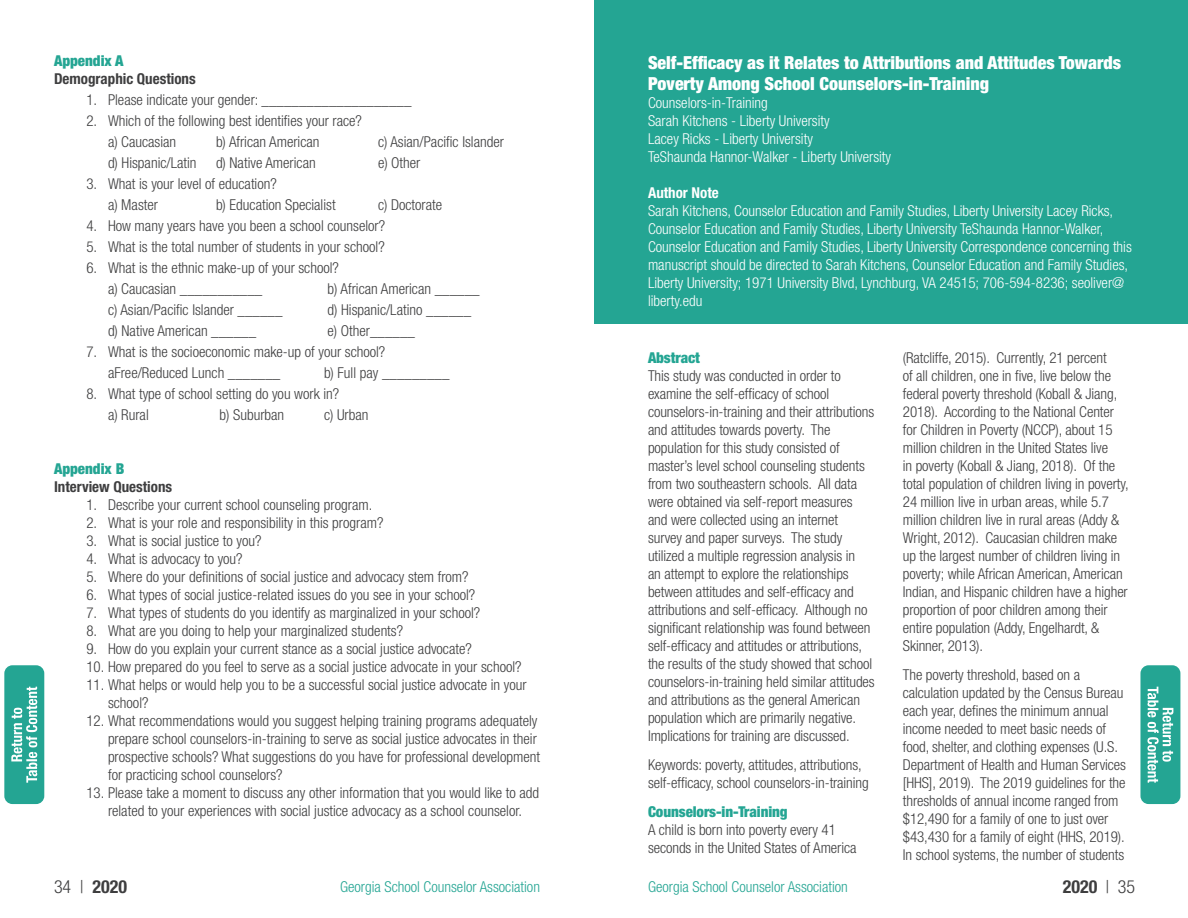
<style>
.page{position:relative;width:1188px;height:918px;background:#fff}
.page>*{position:absolute;margin:0;border:0;box-sizing:border-box;transform-origin:0 0}
.t1{font:900 condensed 18px/21.6px "Helvetica Neue";color:#fff}
.t2{font:700 condensed 18px "Helvetica Neue";color:#3e3e3f}
.t3{font:300 condensed 15px/18px "Helvetica Neue";letter-spacing:-.005em;color:#3e3e3f}
.t4{font:300 condensed 15px/18px "Helvetica Neue";color:#fff}
.t5{font:300 condensed 15px "Helvetica Neue";color:#24a593}
.t6{font:900 condensed 15px "Helvetica Neue";letter-spacing:-.005em;color:#24a593}
.t7{font:700 condensed 15px "Helvetica Neue";color:#3e3e3f}
.t8{font:700 condensed 15px "Helvetica Neue";color:#fff}
.s1{font-weight:300}
</style>
<div class="page">
<div style="left:4px;top:665px;width:40px;height:139px;background:#24a593;border-radius:8px"></div>
<svg style="left:11px;top:687px;width:26px;height:96px"></svg>
<div style="left:1140px;top:665px;width:40px;height:139px;background:#24a593;border-radius:8px"></div>
<svg style="left:1147px;top:687px;width:26px;height:96px"></svg>
<div style="left:594px;top:0;width:594px;height:324px;background:#24a593"></div>
<p class="t6" style="left:54px;top:52px;width:71px">Appendix A</p>
<p class="t7" style="left:54px;top:70px;width:143px">Demographic Questions</p>
<p class="t3" style="left:86px;top:91px;width:327px">1. Please indicate your gender: ____________________</p>
<p class="t3" style="left:108px;top:110px;width:255px;line-height:21px;text-indent:-22px">2. Which of the following best identifies your race? a) Caucasian</p>
<p class="t3" style="left:216px;top:133px;width:105px">b) African American</p>
<p class="t3" style="left:378px;top:133px;width:127px">c) Asian/Pacific Islander</p>
<p class="t3" style="left:108px;top:154px;width:90px">d) Hispanic/Latin</p>
<p class="t3" style="left:216px;top:154px;width:101px">d) Native American</p>
<p class="t3" style="left:378px;top:154px;width:44px">e) Other</p>
<p class="t3" style="left:108px;top:173px;width:170px;line-height:21px;text-indent:-22px">3. What is your level of education? a) Master</p>
<p class="t3" style="left:216px;top:196px;width:121px">b) Education Specialist</p>
<p class="t3" style="left:378px;top:196px;width:66px">c) Doctorate</p>
<p class="t3" style="left:86px;top:217px;width:300px">4. How many years have you been a school counselor?</p>
<p class="t3" style="left:86px;top:238px;width:300px">5. What is the total number of students in your school?</p>
<p class="t3" style="left:108px;top:257px;width:232px;line-height:21px;text-indent:-22px">6. What is the ethnic make-up of your school? a) Caucasian ___________</p>
<p class="t3" style="left:328px;top:280px;width:154px">b) African American ______</p>
<p class="t3" style="left:108px;top:301px;width:176px">c) Asian/Pacific Islander ______</p>
<p class="t3" style="left:328px;top:301px;width:145px">d) Hispanic/Latino ______</p>
<p class="t3" style="left:108px;top:322px;width:150px">d) Native American ______</p>
<p class="t3" style="left:328px;top:322px;width:89px">e) Other______</p>
<p class="t3" style="left:108px;top:341px;width:279px;line-height:21px;text-indent:-22px">7. What is the socioeconomic make-up of your school? aFree/Reduced Lunch _______</p>
<p class="t3" style="left:324px;top:364px;width:127px">b) Full pay _________</p>
<p class="t3" style="left:108px;top:383px;width:233px;line-height:21px;text-indent:-22px">8. What type of school setting do you work in? a) Rural</p>
<p class="t3" style="left:220px;top:406px;width:66px">b) Suburban</p>
<p class="t3" style="left:324px;top:406px;width:46px">c) Urban</p>
<p class="t6" style="left:54px;top:460px;width:72px">Appendix B</p>
<p class="t7" style="left:54px;top:478px;width:120px">Interview Questions</p>
<p class="t3" style="left:86px;top:496px;width:287px">1. Describe your current school counseling program.</p>
<p class="t3" style="left:86px;top:514px;width:299px">2. What is your role and responsibility in this program?</p>
<p class="t3" style="left:86px;top:532px;width:177px">3. What is social justice to you?</p>
<p class="t3" style="left:86px;top:550px;width:158px">4. What is advocacy to you?</p>
<p class="t3" style="left:86px;top:568px;width:384px">5. Where do your definitions of social justice and advocacy stem from?</p>
<p class="t3" style="left:86px;top:586px;width:390px">6. What types of social justice-related issues do you see in your school?</p>
<p class="t3" style="left:86px;top:604px;width:395px">7. What types of students do you identify as marginalized in your school?</p>
<p class="t3" style="left:86px;top:622px;width:318px">8. What are you doing to help your marginalized students?</p>
<p class="t3" style="left:86px;top:640px;width:387px">9. How do you explain your current stance as a social justice advocate?</p>
<p class="t3" style="left:86px;top:658px;width:437px">10. How prepared do you feel to serve as a social justice advocate in your school?</p>
<p class="t3" style="left:108px;top:676px;width:420px;text-indent:-22px">11. What helps or would help you to be a successful social justice advocate in your school?</p>
<p class="t3" style="left:108px;top:712px;width:434px;text-indent:-22px">12. What recommendations would you suggest helping training programs adequately prepare school counselors-in-training to serve as social justice advocates in their prospective schools? What suggestions do you have for professional development for practicing school counselors?</p>
<p class="t3" style="left:86px;top:784px;width:454px;text-align:center">13. Please take a moment to discuss any other information that you would like to add related to your experiences with social justice advocacy as a school counselor.</p>
<p class="t1" style="left:648px;top:51px;width:475px">Self-Efficacy as it Relates to Attributions and Attitudes Towards<br>Poverty Among School Counselors-in-Training</p>
<p class="t4" style="left:648px;top:94px;width:245px">Counselors-in-Training<br>Sarah Kitchens - Liberty University<br>Lacey Ricks - Liberty University<br>TeShaunda Hannor-Walker - Liberty University</p>
<p class="t8" style="left:648px;top:184px;width:72px">Author Note</p>
<p class="t4" style="left:648px;top:202px;width:485px">Sarah Kitchens, Counselor Education and Family Studies, Liberty University Lacey Ricks, Counselor Education and Family Studies, Liberty University TeShaunda Hannor-Walker, Counselor Education and Family Studies, Liberty University Correspondence concerning this manuscript should be directed to Sarah Kitchens, Counselor Education and Family Studies, Liberty University; 1971 University Blvd, Lynchburg, VA 24515; 706-594-8236; seoliver@ liberty.edu</p>
<p class="t6" style="left:648px;top:349px;width:54px">Abstract</p>
<p class="t3" style="left:648px;top:367px;width:228px">This study was conducted in order to examine the self-efficacy of school counselors-in-training and their attributions and attitudes towards poverty. The population for this study consisted of master’s level school counseling students from two southeastern schools. All data were obtained via self-report measures and were collected using an internet survey and paper surveys. The study utilized a multiple regression analysis in<br>an attempt to explore the relationships between attitudes and self-efficacy and attributions and self-efficacy. Although no significant relationship was found between self-efficacy and attitudes or attributions, the results of the study showed that school counselors-in-training held similar attitudes and attributions as the general American population which are primarily negative.<br>Implications for training are discussed.</p>
<p class="t3" style="left:648px;top:756px;width:222px">Keywords: poverty, attitudes, attributions, self-efficacy, school counselors-in-training</p>
<p class="t6" style="left:648px;top:802px;width:141px">Counselors-in-Training</p>
<p class="t3" style="left:648px;top:820px;width:210px">A child is born into poverty every 41 seconds in the United States of America</p>
<p class="t3" style="left:903px;top:349px;width:227px">(Ratcliffe, 2015). Currently, 21 percent<br>of all children, one in five, live below the federal poverty threshold (Koball &amp; Jiang, 2018). According to the National Center for Children in Poverty (NCCP), about 15 million children in the United States live<br>in poverty (Koball &amp; Jiang, 2018). Of the total population of children living in poverty, 24 million live in urban areas, while 5.7 million children live in rural areas (Addy &amp; Wright, 2012). Caucasian children make up the largest number of children living in poverty; while African American, American Indian, and Hispanic children have a higher proportion of poor children among their entire population (Addy, Engelhardt, &amp; Skinner, 2013).</p>
<p class="t3" style="left:903px;top:665px;width:225px">The poverty threshold, based on a calculation updated by the Census Bureau each year, defines the minimum annual income needed to meet basic needs of food, shelter, and clothing expenses (U.S.<br>Department of Health and Human Services [HHS], 2019). The 2019 guidelines for the thresholds of annual income ranged from $12,490 for a family of one to just over $43,430 for a family of eight (HHS, 2019).<br>In school systems, the number of students</p>
<p class="t2" style="left:54px;top:876px;width:75px"><span class="s1">34 |</span> 2020</p>
<p class="t5" style="left:340px;top:878px;width:201px">Georgia School Counselor Association</p>
<p class="t5" style="left:648px;top:878px;width:201px">Georgia School Counselor Association</p>
<p class="t2" style="left:1063px;top:876px;width:74px">2020 <span class="s1">| 35</span></p>
</div>
